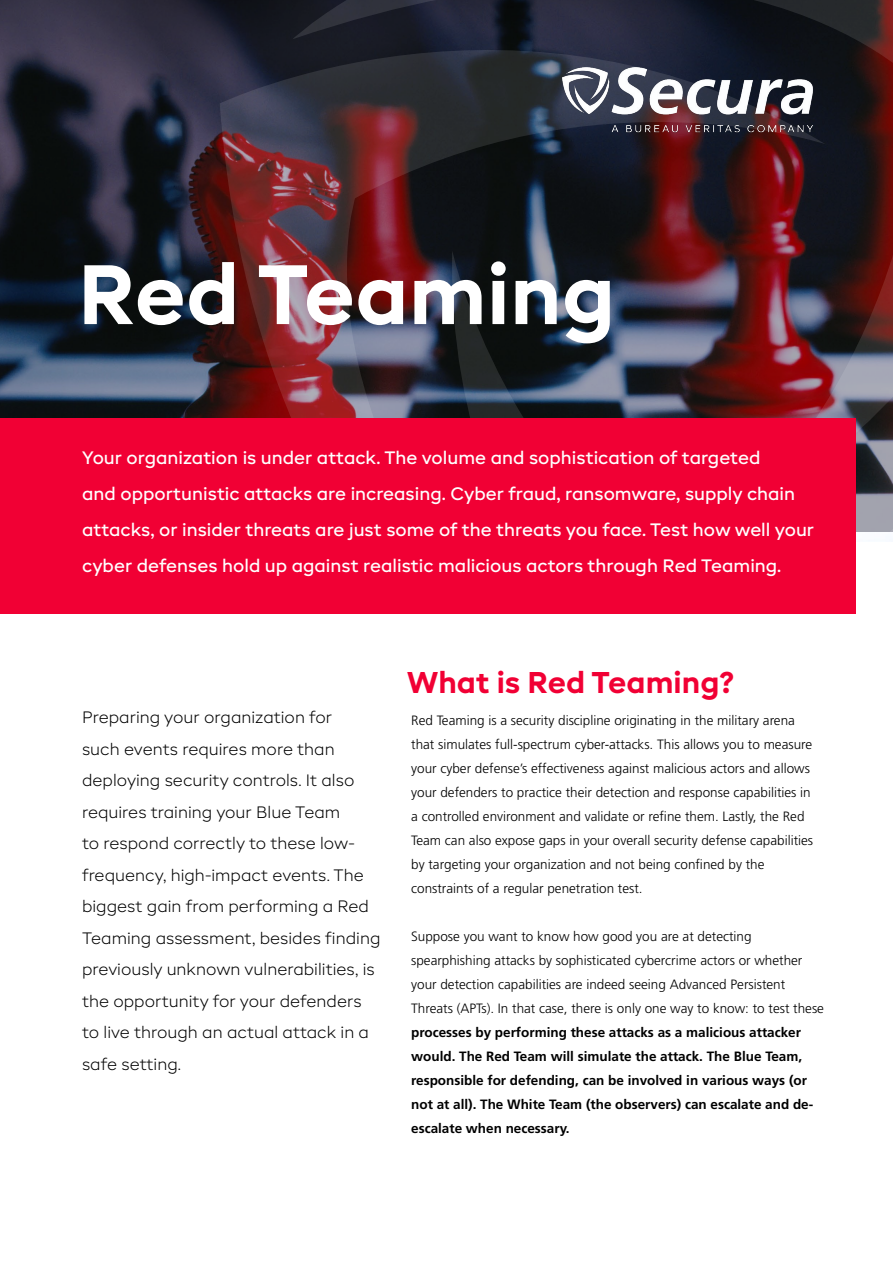
<style>
.page{position:relative;width:893px;height:1263px;background:#fff}
.page>*{position:absolute;margin:0;border:0;box-sizing:border-box;transform-origin:0 0}
.t1{font:700 84px "BR Candor";color:#fff}
.t2{font:700 30px "BR Candor";color:#f10034}
.t3{font:500 18px/36px "BR Candor";color:#fff}
.t4{font:300 16.5px/31.5px "BR Candor";color:#000}
.t5{font:300 13.5px/24px "Frutiger LT Std";color:#000}
.t6{font:700 13.5px/24px "Frutiger LT Std";color:#000}
</style>
<div class="page">
<svg style="left:0;top:0;width:220px;height:418px;background:#252a38"></svg>
<svg style="left:220px;top:0;width:224px;height:614px;background:#58252c"></svg>
<img style="left:292px;top:0;width:601px;height:521px">
<div style="left:0;top:418px;width:856px;height:195px;background:#f10034"></div>
<img style="left:562px;top:67px;width:252px;height:73px">
<h1 class="t1" style="left:78px;top:243px;width:539px">Red Teaming</h1>
<p class="t3" style="left:82px;top:440px;width:733px">Your organization is under attack. The volume and sophistication of targeted<br>and opportunistic attacks are increasing. Cyber fraud, ransomware, supply chain attacks, or insider threats are just some of the threats you face. Test how well your cyber defenses hold up against realistic malicious actors through Red Teaming.</p>
<p class="t4" style="left:82px;top:702px;width:300px">Preparing your organization for<br>such events requires more than deploying security controls. It also requires training your Blue Team<br>to respond correctly to these low&shy;frequency, high-impact events. The biggest gain from performing a Red Teaming assessment, besides finding previously unknown vulnerabilities, is the opportunity for your defenders to live through an actual attack in a safe setting.</p>
<h2 class="t2" style="left:407px;top:664px;width:329px">What is Red Teaming?</h2>
<p class="t5" style="left:411px;top:708px;width:404px">Red Teaming is a security discipline originating in the military arena that simulates full-spectrum cyber-attacks. This allows you to measure your cyber defense’s effectiveness against malicious actors and allows your defenders to practice their detection and response capabilities in a controlled environment and validate or refine them. Lastly, the Red Team can also expose gaps in your overall security defense capabilities by targeting your organization and not being confined by the constraints of a regular penetration test.</p>
<p class="t5" style="left:411px;top:924px;width:414px">Suppose you want to know how good you are at detecting spearphishing attacks by sophisticated cybercrime actors or whether your detection capabilities are indeed seeing Advanced Persistent Threats (APTs). In that case, there is only one way to know: to test these</p>
<p class="t6" style="left:411px;top:1020px;width:404px">processes by performing these attacks as a malicious attacker would. The Red Team will simulate the attack. The Blue Team, responsible for defending, can be involved in various ways (or not at all). The White Team (the observers) can escalate and de&shy;escalate when necessary.</p>
</div>
